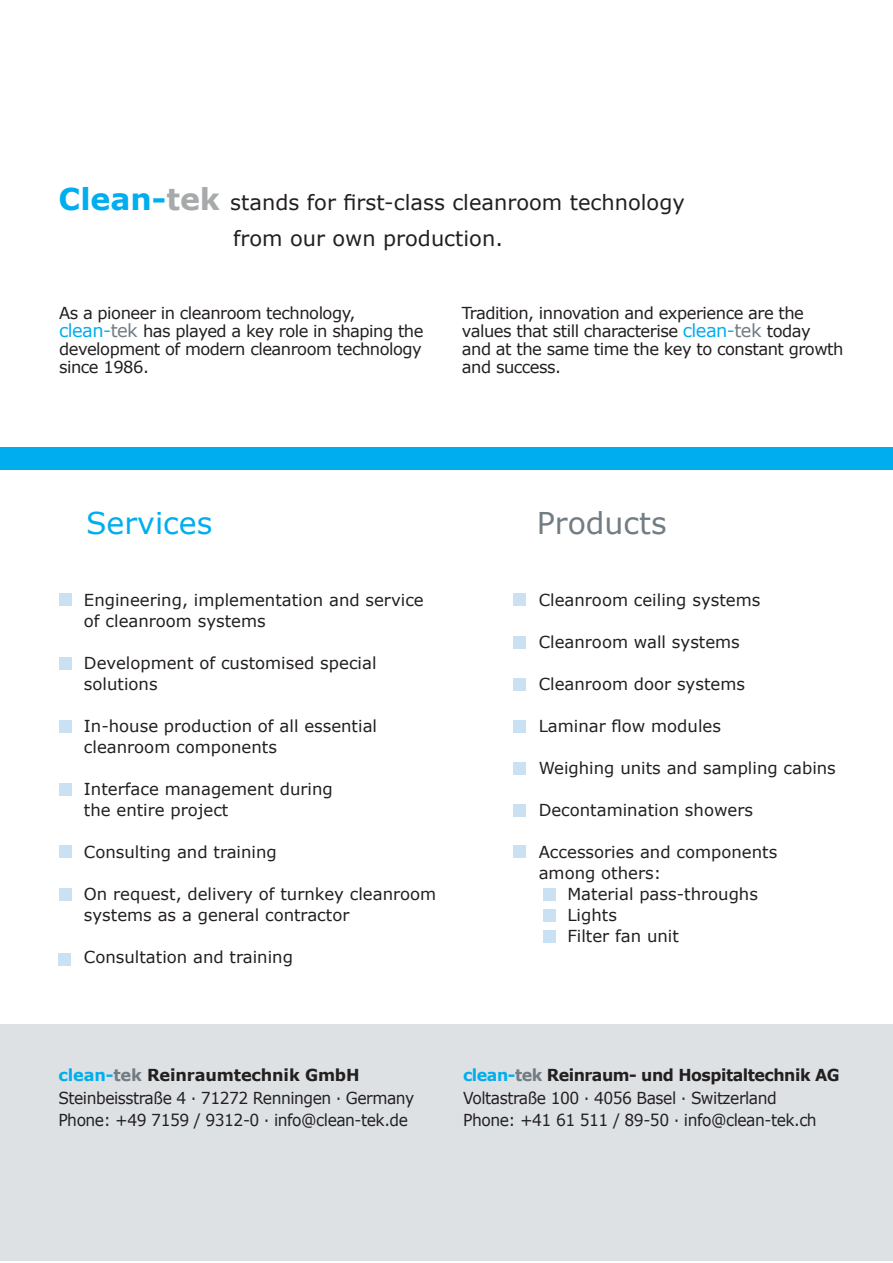
<style>
.page{position:relative;width:893px;height:1263px;background:#fff}
.page>*{position:absolute;margin:0;border:0;box-sizing:border-box;transform-origin:0 0}
.t1{font:30px "Verdana";color:#00aeef}
.t2{font:30px "Verdana";color:#717d83}
.t3{font:21px/36px "Verdana";color:#231f20;text-align:center}
.t4{font:16.5px/21px "Verdana";color:#231f20}
.t5{font:16.5px/18px "Verdana";letter-spacing:-.03em;color:#231f20}
.t6{font:16.5px/22.5px "Verdana";letter-spacing:-.03em;color:#231f20;scale:.94 1}
.s1{font-weight:700;font-size:30px;color:#00aeef}
.s2{font-weight:700;font-size:30px;color:#a7aaaa}
.s3{font-size:18px;color:#00aeef}
.s4{font-size:18px;color:#717d83}
.s5{font-weight:700;color:#00aeef}
.s6{font-weight:700;color:#717d83}
.s7{font-weight:700}
</style>
<div class="page">
<div style="left:0;top:449px;width:893px;height:20px;background:#00aeef"></div>
<div style="left:1px;top:1024px;width:892px;height:237px;background:#dde1e4"></div>
<div style="left:513px;top:804px;width:13px;height:13px;background:#c9e1f3"></div>
<div style="left:513px;top:762px;width:13px;height:13px;background:#c9e1f3"></div>
<div style="left:513px;top:845px;width:13px;height:13px;background:#c9e1f3"></div>
<div style="left:513px;top:720px;width:13px;height:12px;background:#c9e1f3"></div>
<div style="left:513px;top:678px;width:13px;height:13px;background:#c9e1f3"></div>
<div style="left:513px;top:636px;width:13px;height:12px;background:#c9e1f3"></div>
<div style="left:513px;top:594px;width:13px;height:12px;background:#c9e1f3"></div>
<div style="left:59px;top:594px;width:13px;height:12px;background:#c9e1f3"></div>
<div style="left:59px;top:657px;width:12px;height:13px;background:#c9e1f3"></div>
<div style="left:59px;top:720px;width:13px;height:12px;background:#c9e1f3"></div>
<div style="left:59px;top:783px;width:13px;height:13px;background:#c9e1f3"></div>
<div style="left:59px;top:888px;width:13px;height:13px;background:#c9e1f3"></div>
<div style="left:59px;top:845px;width:12px;height:13px;background:#c9e1f3"></div>
<div style="left:0;top:447px;width:893px;height:20px;background:#00aeef"></div>
<div style="left:543px;top:888px;width:13px;height:13px;background:#c9e1f3"></div>
<div style="left:543px;top:909px;width:13px;height:13px;background:#c9e1f3"></div>
<div style="left:543px;top:930px;width:13px;height:13px;background:#c9e1f3"></div>
<div style="left:58px;top:953px;width:13px;height:13px;background:#c9e1f3"></div>
<p class="t3" style="left:59px;top:184px;width:628px"><span class="s1">Clean-</span><span class="s2">tek</span> stands for first-class cleanroom technology from our own production.</p>
<p class="t5" style="left:59px;top:304px;width:366px">As a pioneer in cleanroom technology, <span class="s3">clean-</span><span class="s4">tek</span> has played a key role in shaping the development of modern cleanroom technology since 1986.</p>
<p class="t5" style="left:462px;top:304px;width:383px">Tradition, innovation and experience are the values that still characterise <span class="s3">clean-</span><span class="s4">tek</span> today and at the same time the key to constant growth and success.</p>
<h1 class="t1" style="left:86px;top:502px;width:128px">Services</h1>
<h1 class="t2" style="left:537px;top:502px;width:131px">Products</h1>
<p class="t4" style="left:84px;top:590px;width:341px">Engineering, implementation and service of cleanroom systems</p>
<p class="t4" style="left:84px;top:653px;width:294px">Development of customised special solutions</p>
<p class="t4" style="left:84px;top:716px;width:295px">In-house production of all essential cleanroom components</p>
<p class="t4" style="left:84px;top:779px;width:250px">Interface management during the entire project</p>
<p class="t4" style="left:84px;top:842px;width:194px">Consulting and training</p>
<p class="t4" style="left:84px;top:884px;width:354px">On request, delivery of turnkey cleanroom systems as a general contractor</p>
<p class="t4" style="left:84px;top:947px;width:211px">Consultation and training</p>
<p class="t4" style="left:539px;top:590px;width:223px">Cleanroom ceiling systems</p>
<p class="t4" style="left:539px;top:632px;width:203px">Cleanroom wall systems</p>
<p class="t4" style="left:539px;top:674px;width:208px">Cleanroom door systems</p>
<p class="t4" style="left:539px;top:716px;width:184px">Laminar flow modules</p>
<p class="t4" style="left:539px;top:757px;width:299px">Weighing units and sampling cabins</p>
<p class="t4" style="left:539px;top:799px;width:216px">Decontamination showers</p>
<p class="t4" style="left:539px;top:841px;width:240px">Accessories and components among others:</p>
<p class="t4" style="left:567px;top:883px;width:192px">Material pass-throughs<br>Lights<br>Filter fan unit</p>
<p class="t6" style="left:58px;top:1064px;width:380px"><span class="s5">clean-</span><span class="s6">tek</span> <span class="s7">Reinraumtechnik GmbH<br></span>Steinbeisstraße 4 ∙ 71272 Renningen ∙ Germany<br>Phone: +49 7159 / 9312-0 ∙ info@clean-tek.de</p>
<p class="t6" style="left:463px;top:1064px;width:402px"><span class="s5">clean-</span><span class="s6">tek</span> <span class="s7">Reinraum- und Hospitaltechnik AG<br></span>Voltastraße 100 ∙ 4056 Basel ∙ Switzerland<br>Phone: +41 61 511 / 89-50 ∙ info@clean-tek.ch</p>
</div>
